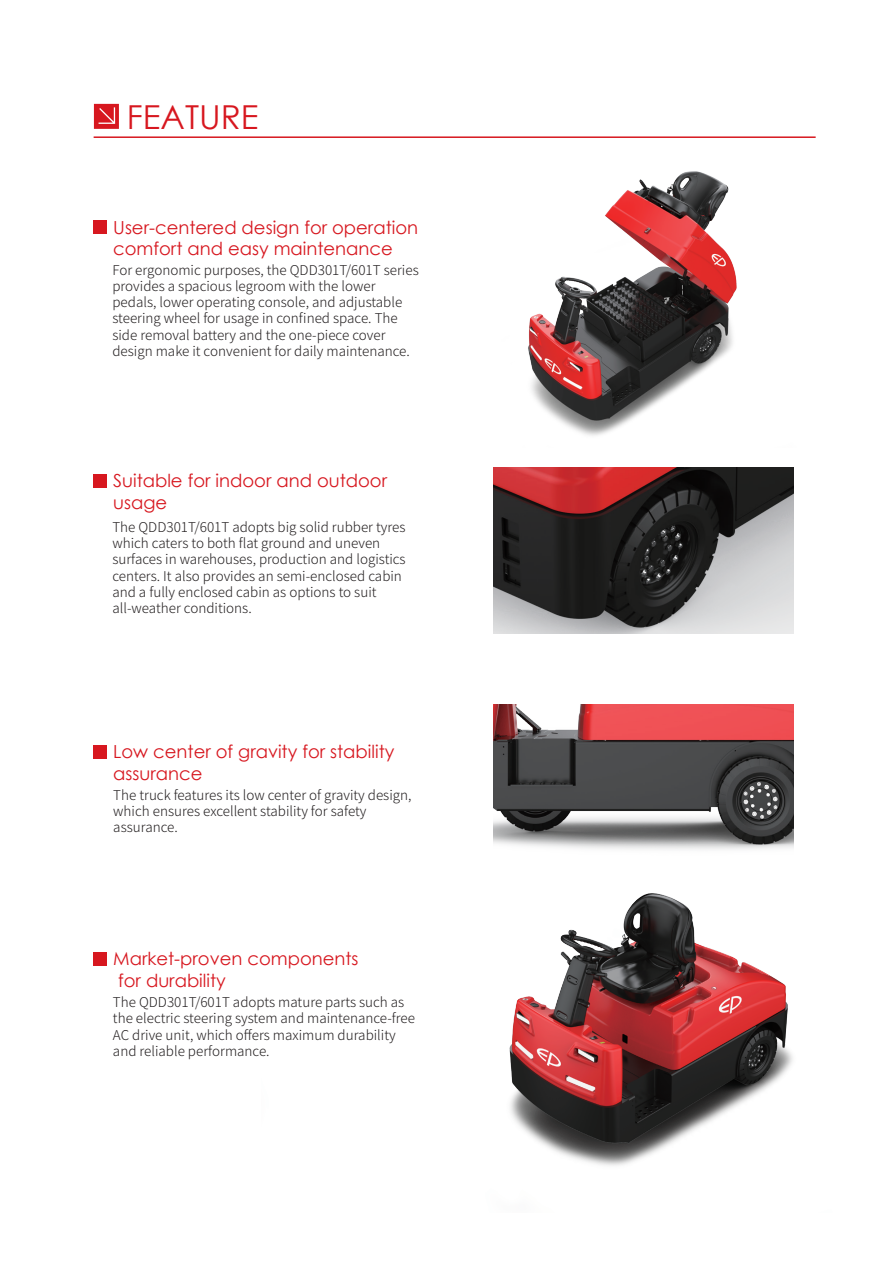
<style>
.page{position:relative;width:893px;height:1263px;background:#fff}
.page>*{position:absolute;margin:0;border:0;box-sizing:border-box;transform-origin:0 0}
.t1{font:33px "Century Gothic";color:#d7171f}
.t2{font:18px/21.6px "Century Gothic";color:#d7171f}
.t3{font:300 13.5px/16.2px "Source Han Sans CN";color:#231f20}
</style>
<div class="page">
<div style="left:93px;top:221px;width:14px;height:13px;background:#d7171f"></div>
<div style="left:93px;top:474px;width:14px;height:14px;background:#d7171f"></div>
<div style="left:93px;top:745px;width:14px;height:14px;background:#d7171f"></div>
<div style="left:93px;top:952px;width:14px;height:14px;background:#d7171f"></div>
<img style="left:528px;top:171px;width:209px;height:265px">
<img style="left:509px;top:893px;width:284px;height:273px">
<img style="left:493px;top:468px;width:301px;height:165px">
<img style="left:493px;top:704px;width:301px;height:146px">
<hr style="left:94px;top:136px;width:722px;height:2px;background:#d7171f">
<svg style="left:94px;top:104px;width:25px;height:25px"></svg>
<svg style="left:633px;top:1075px;width:160px;height:91px"></svg>
<h1 class="t1" style="left:127px;top:94px;width:133px">FEATURE</h1>
<h2 class="t2" style="left:113px;top:216px;width:306px">User-centered design for operation comfort and easy maintenance</h2>
<p class="t3" style="left:112px;top:262px;width:308px">For ergonomic purposes, the QDD301T/601T series provides a spacious legroom with the lower pedals, lower operating console, and adjustable steering wheel for usage in confined space. The side removal battery and the one-piece cover design make it convenient for daily maintenance.</p>
<h2 class="t2" style="left:113px;top:469px;width:275px">Suitable for indoor and outdoor usage</h2>
<p class="t3" style="left:112px;top:519px;width:295px">The QDD301T/601T adopts big solid rubber tyres which caters to both flat ground and uneven surfaces in warehouses, production and logistics centers. It also provides an semi-enclosed cabin and a fully enclosed cabin as options to suit all-weather conditions.</p>
<h2 class="t2" style="left:113px;top:741px;width:283px">Low center of gravity for stability assurance</h2>
<p class="t3" style="left:113px;top:787px;width:300px">The truck features its low center of gravity design, which ensures excellent stability for safety assurance.</p>
<h2 class="t2" style="left:113px;top:948px;width:247px">Market-proven components for durability</h2>
<p class="t3" style="left:113px;top:994px;width:304px">The QDD301T/601T adopts mature parts such as the electric steering system and maintenance-free AC drive unit, which offers maximum durability and reliable performance.</p>
</div>
